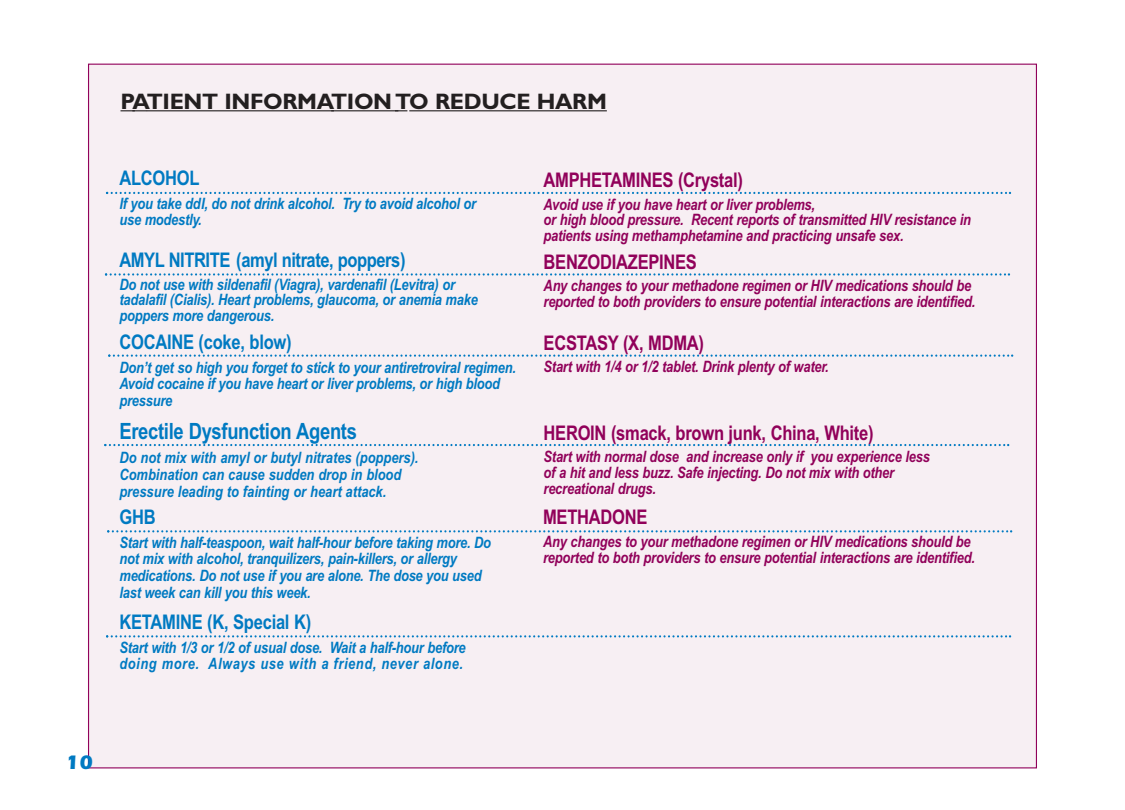
<style>
.page{position:relative;width:1125px;height:810px;background:#fff}
.page>*{position:absolute;margin:0;border:0;box-sizing:border-box;transform-origin:0 0}
.t1{font:700 22.5px "Gill Sans";letter-spacing:-.015em;color:#231f20}
.t2{font:700 22.5px "Arial Narrow";letter-spacing:-.015em;color:#007ac2}
.t3{font:700 20.25px "Arial Narrow";letter-spacing:-.015em;color:#91015a}
.t4{font:700 20.25px "Arial Narrow";letter-spacing:-.015em;color:#007ac2}
.t5{font:700 20.25px "Itc Eras";color:#007ac2}
.t6{font:italic 700 15.75px/16.8px "Arial Narrow";letter-spacing:-.015em;color:#007ac2}
.t7{font:italic 700 15.75px/15.8px "Arial Narrow";letter-spacing:-.015em;color:#91015a}
.t8{font:italic 700 15.75px/16.8px "Arial Narrow";letter-spacing:.01em;color:#007ac2}
</style>
<div class="page">
<div style="left:89px;top:64px;width:947px;height:704px;background:#f7eff3"></div>
<svg style="left:121px;top:110px;width:26px;height:1px"></svg>
<hr style="left:147px;top:110px;width:187px;height:1px;background:#231f20">
<hr style="left:331px;top:110px;width:67px;height:1px;background:#231f20">
<svg style="left:395px;top:110px;width:12px;height:1px"></svg>
<hr style="left:409px;top:110px;width:198px;height:1px;background:#231f20">
<svg style="left:106px;top:192px;width:905px;height:2px"></svg>
<svg style="left:105px;top:273px;width:905px;height:3px"></svg>
<svg style="left:108px;top:355px;width:905px;height:2px"></svg>
<svg style="left:107px;top:530px;width:905px;height:2px"></svg>
<svg style="left:106px;top:635px;width:905px;height:3px"></svg>
<svg style="left:104px;top:444px;width:905px;height:2px"></svg>
<h1 class="t1" style="left:121px;top:93px;width:488px">PATIENT INFORMATION TO REDUCE HARM</h1>
<p class="t4" style="left:119px;top:171px;width:82px">ALCOHOL</p>
<p class="t6" style="left:119px;top:196px;width:358px">If you take ddI, do not drink alcohol. Try to avoid alcohol or use modestly.</p>
<p class="t4" style="left:119px;top:253px;width:288px">AMYL NITRITE (amyl nitrate, poppers)</p>
<p class="t6" style="left:119px;top:278px;width:360px;line-height:15.8px">Do not use with sildenafil (Viagra), vardenafil (Levitra) or tadalafil (Cialis). Heart problems, glaucoma, or anemia make poppers more dangerous.</p>
<p class="t4" style="left:119px;top:334px;width:174px">COCAINE (coke, blow)</p>
<p class="t6" style="left:119px;top:360px;width:398px">Don’t get so high you forget to stick to your antiretroviral regimen.<br>Avoid cocaine if you have heart or liver problems, or high blood pressure</p>
<h1 class="t2" style="left:119px;top:423px;width:239px">Erectile Dysfunction Agents</h1>
<p class="t6" style="left:119px;top:451px;width:301px">Do not mix with amyl or butyl nitrates (poppers).<br>Combination can cause sudden drop in blood pressure leading to fainting or heart attack.</p>
<p class="t4" style="left:119px;top:510px;width:38px">GHB</p>
<p class="t6" style="left:119px;top:535px;width:373px">Start with half-teaspoon, wait half-hour before taking more. Do not mix with alcohol, tranquilizers, pain-killers, or allergy medications. Do not use if you are alone. The dose you used last week can kill you this week.</p>
<p class="t4" style="left:119px;top:615px;width:193px">KETAMINE (K, Special K)</p>
<p class="t8" style="left:119px;top:640px;width:348px">Start with 1/3 or 1/2 of usual dose. Wait a half-hour before doing more. Always use with a friend, never alone.</p>
<p class="t3" style="left:544px;top:173px;width:201px">AMPHETAMINES (Crystal)</p>
<p class="t7" style="left:544px;top:198px;width:429px">Avoid use if you have heart or liver problems,<br>or high blood pressure. Recent reports of transmitted HIV resistance in patients using methamphetamine and practicing unsafe sex.</p>
<p class="t3" style="left:544px;top:255px;width:155px">BENZODIAZEPINES</p>
<p class="t7" style="left:544px;top:280px;width:433px">Any changes to your methadone regimen or HIV medications should be reported to both providers to ensure potential interactions are identified.</p>
<p class="t3" style="left:544px;top:335px;width:162px">ECSTASY (X, MDMA)</p>
<p class="t7" style="left:544px;top:360px;width:287px">Start with 1/4 or 1/2 tablet. Drink plenty of water.</p>
<p class="t3" style="left:544px;top:425px;width:332px">HEROIN (smack, brown junk, China, White)</p>
<p class="t7" style="left:544px;top:451px;width:388px">Start with normal dose and increase only if you experience less of a hit and less buzz. Safe injecting. Do not mix with other recreational drugs.</p>
<p class="t3" style="left:543px;top:510px;width:106px">METHADONE</p>
<p class="t7" style="left:543px;top:535px;width:433px">Any changes to your methadone regimen or HIV medications should be reported to both providers to ensure potential interactions are identified.</p>
<p class="t5" style="left:66px;top:756px;width:29px">10</p>
</div>
